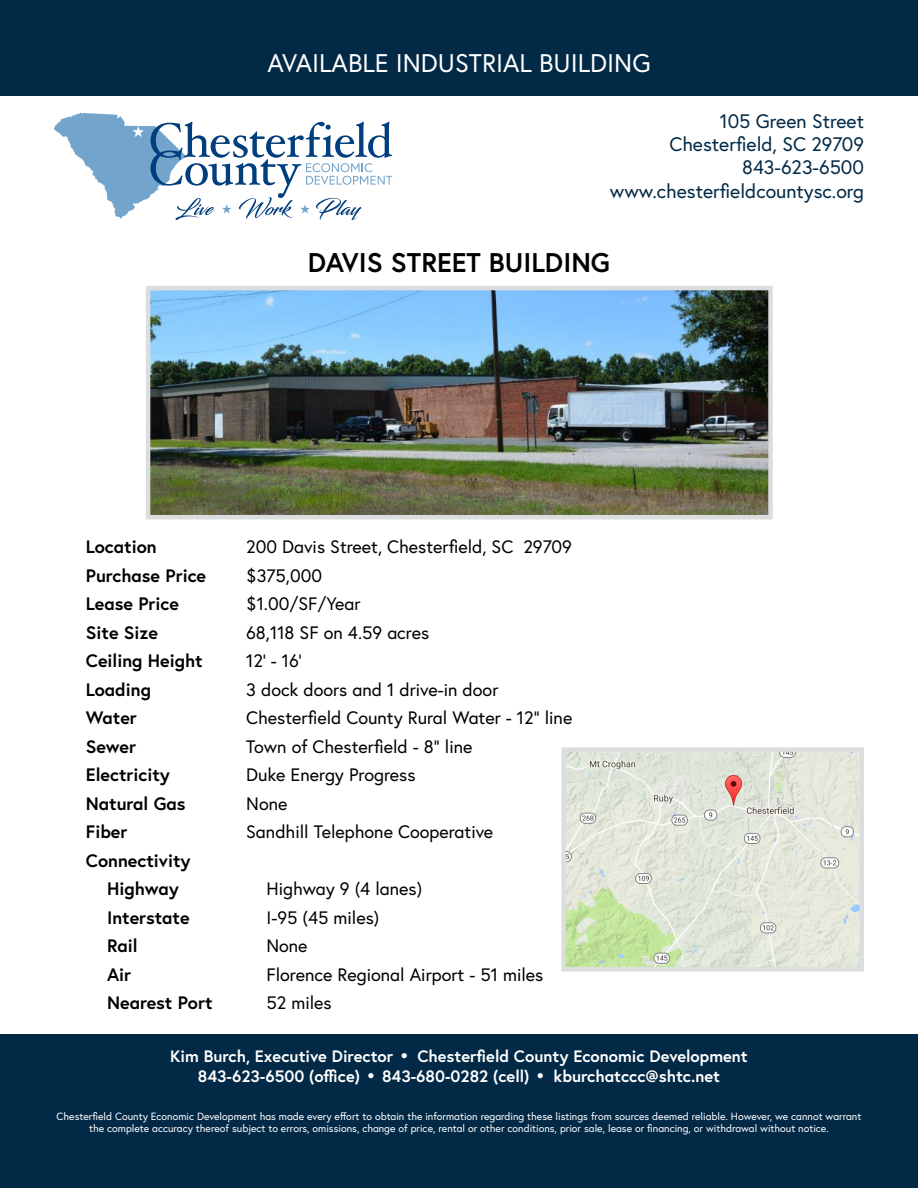
<style>
.page{position:relative;width:918px;height:1188px;background:#fff}
.page>*{position:absolute;margin:0;border:0;box-sizing:border-box;transform-origin:0 0}
.t1{font:700 27px "Europa";color:#000}
.t2{font:25.5px "Europa";color:#fff}
.t3{font:19.5px "Europa";color:#022946}
.t4{font:18px "Europa";color:#000}
.t5{font:700 18px "Europa";color:#000}
.t6{font:700 16.5px "Europa";color:#fff}
.t7{font:10.5px/12.6px "Europa";color:#fff;text-align:center}
.s1{font-family:"Futura";font-weight:500;font-stretch:condensed}
</style>
<div class="page">
<div style="left:0;top:0;width:918px;height:95px;background:#022946"></div>
<img style="left:151px;top:291px;width:617px;height:223px">
<div style="left:146px;top:286px;width:627px;height:233px;border:4px solid #dcddde"></div>
<div style="left:0;top:1035px;width:918px;height:153px;background:#022946"></div>
<img style="left:566px;top:752px;width:293px;height:214px">
<div style="left:561px;top:747px;width:303px;height:224px;border:4px solid #dcddde"></div>
<svg style="left:54px;top:112px;width:338px;height:107px"></svg>
<p class="t2" style="left:267px;top:47px;width:385px">AVAILABLE INDUSTRIAL BUILDING</p>
<p class="t3" style="left:720px;top:108px;width:146px">105 Green Street</p>
<p class="t3" style="left:669px;top:132px;width:196px">Chesterfield, SC 29709</p>
<p class="t3" style="left:742px;top:155px;width:123px">843-623-6500</p>
<p class="t3" style="left:610px;top:179px;width:256px">www.chesterfieldcountysc.org</p>
<p class="t1" style="left:308px;top:244px;width:304px">DAVIS STREET BUILDING</p>
<p class="t5" style="left:86px;top:535px;width:72px">Location</p>
<p class="t5" style="left:86px;top:563px;width:122px">Purchase Price</p>
<p class="t5" style="left:86px;top:592px;width:95px">Lease Price</p>
<p class="t5" style="left:86px;top:620px;width:74px">Site Size</p>
<p class="t5" style="left:86px;top:649px;width:118px">Ceiling Height</p>
<p class="t5" style="left:86px;top:677px;width:67px">Loading</p>
<p class="t5" style="left:86px;top:706px;width:53px">Water</p>
<p class="t5" style="left:86px;top:734px;width:52px">Sewer</p>
<p class="t5" style="left:86px;top:763px;width:86px">Electricity</p>
<p class="t5" style="left:86px;top:791px;width:101px">Natural Gas</p>
<p class="t5" style="left:86px;top:820px;width:43px">Fiber</p>
<p class="t5" style="left:86px;top:848px;width:106px">Connectivity</p>
<p class="t5" style="left:107px;top:877px;width:73px">Highway</p>
<p class="t5" style="left:107px;top:905px;width:84px">Interstate</p>
<p class="t5" style="left:107px;top:934px;width:32px">Rail</p>
<p class="t5" style="left:107px;top:962px;width:26px">Air</p>
<p class="t5" style="left:107px;top:991px;width:107px">Nearest Port</p>
<p class="t4" style="left:246px;top:536px;width:327px">200 Davis Street, Chesterfield, SC 29709</p>
<p class="t4" style="left:246px;top:564px;width:77px">$375,000</p>
<p class="t4" style="left:246px;top:593px;width:116px">$1.00/SF/Year</p>
<p class="t4" style="left:246px;top:621px;width:185px">68,118 SF on 4.59 acres</p>
<p class="t4" style="left:246px;top:650px;width:57px">12’ - 16’</p>
<p class="t4" style="left:246px;top:678px;width:254px">3 dock doors and 1 drive-in door</p>
<p class="t4" style="left:246px;top:707px;width:328px">Chesterfield County Rural Water - 12” line</p>
<p class="t4" style="left:246px;top:735px;width:228px">Town of Chesterfield - 8” line</p>
<p class="t4" style="left:246px;top:764px;width:171px">Duke Energy Progress</p>
<p class="t4" style="left:246px;top:792px;width:43px">None</p>
<p class="t4" style="left:246px;top:821px;width:249px">Sandhill Telephone Cooperative</p>
<p class="t4" style="left:266px;top:878px;width:157px">Highway 9 (4 lanes)</p>
<p class="t4" style="left:266px;top:906px;width:115px">I-95 (45 miles)</p>
<p class="t4" style="left:266px;top:935px;width:43px">None</p>
<p class="t4" style="left:266px;top:963px;width:279px">Florence Regional Airport - 51 miles</p>
<p class="t4" style="left:266px;top:992px;width:67px">52 miles</p>
<p class="t6" style="left:170px;top:1045px;width:579px">Kim Burch, Executive Director <span class="s1">•</span> Chesterfield County Economic Development</p>
<p class="t6" style="left:198px;top:1065px;width:524px">843-623-6500 (office) <span class="s1">•</span> 843-680-0282 (cell) <span class="s1">•</span> kburchatccc@shtc.net</p>
<p class="t7" style="left:57px;top:1110px;width:806px">Chesterfield County Economic Development has made every effort to obtain the information regarding these listings from sources deemed reliable. However, we cannot warrant the complete accuracy thereof subject to errors, omissions, change of price, rental or other conditions, prior sale, lease or financing, or withdrawal without notice.</p>
</div>
